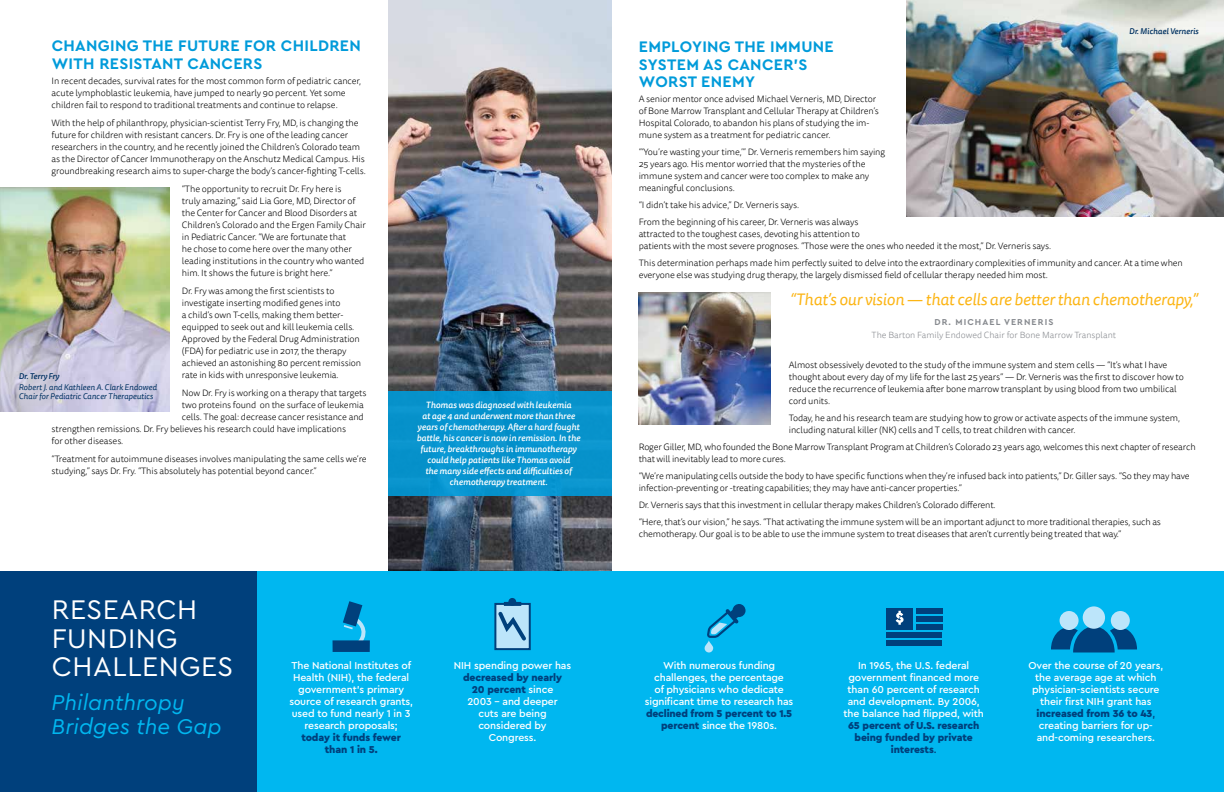
<style>
.page{position:relative;width:1224px;height:792px;background:#fff}
.page>*{position:absolute;margin:0;border:0;box-sizing:border-box;transform-origin:0 0}
.t1{font:28.3px/28.5px "Cera PRO";letter-spacing:.02em;color:#fff}
.t2{font:italic 22.4px/24.2px "Cera PRO";color:#00b7f0}
.t3{font:italic 16.5px "Tisa Sans OT";letter-spacing:-.01em;color:#fcb515}
.t4{font:700 16px/17.3px "Cera PRO";letter-spacing:.02em;color:#009bda}
.t5{font:500 10.5px/12px "Cera PRO";letter-spacing:-.01em;color:#fff;text-align:center}
.t6{font:900 10.5px/12px "Cera PRO";letter-spacing:-.01em;color:#00407c;text-align:center}
.t7{font:300 9.2px/12px "Tisa Sans OT";letter-spacing:-.01em;color:#000}
.t8{font:italic 500 9px/11px "Tisa Sans OT";color:#fff;text-align:center}
.t9{font:300 9px "Tisa Sans OT";color:#878a8f}
.t10{font:700 9px "Cera PRO";letter-spacing:.12em;color:#878a8f}
.t11{font:italic 8.2px/8.9px "Tisa Sans OT";color:#003161}
.t12{font:italic 500 8.2px "Tisa Sans OT";color:#003161}
.s1{font-weight:900;color:#00407c}
.s2{font-weight:500;color:#fff}
.s3{font-weight:500}
.s4{color:#00407c}
</style>
<div class="page">
<img style="left:0;top:187px;width:170px;height:225px">
<svg style="left:0;top:327px;width:72px;height:85px;background:#bebcc8"></svg>
<img style="left:389px;top:0;width:223px;height:572px">
<div style="left:0;top:572px;width:1224px;height:220px;background:#00407c"></div>
<div style="left:257px;top:572px;width:967px;height:220px;background:#00b7f0"></div>
<img style="left:907px;top:0;width:317px;height:216px">
<img style="left:639px;top:293px;width:132px;height:132px">
<div style="left:389px;top:392px;width:223px;height:104px;background:#0793ce"></div>
<svg style="left:343px;top:601px;width:23px;height:39px"></svg>
<div style="left:333px;top:640px;width:37px;height:12px;background:#00407c"></div>
<svg style="left:1051px;top:626px;width:86px;height:26px"></svg>
<div style="left:1083px;top:606px;width:22px;height:23px;background:#bce5fa;border-radius:50%"></div>
<div style="left:1111px;top:611px;width:19px;height:19px;background:#bce5fa;border-radius:50%"></div>
<div style="left:1060px;top:611px;width:19px;height:19px;background:#bce5fa;border-radius:50%"></div>
<div style="left:494px;top:603px;width:37px;height:47px;background:#bce5fa;border:2px solid #00407c"></div>
<svg style="left:504px;top:602px;width:17px;height:4px"></svg>
<div style="left:508px;top:598px;width:8px;height:8px;background:#00407c;border-radius:50%"></div>
<svg style="left:495px;top:608px;width:34px;height:36px"></svg>
<div style="left:886px;top:632px;width:56px;height:5px;background:#00407c"></div>
<div style="left:886px;top:641px;width:56px;height:5px;background:#00407c"></div>
<div style="left:916px;top:624px;width:26px;height:5px;background:#00407c"></div>
<div style="left:916px;top:616px;width:26px;height:5px;background:#00407c"></div>
<div style="left:886px;top:608px;width:27px;height:21px;background:#00407c"></div>
<div style="left:916px;top:608px;width:26px;height:5px;background:#00407c"></div>
<svg style="left:896px;top:611px;width:8px;height:14px"></svg>
<svg style="left:704px;top:604px;width:42px;height:49px"></svg>
<h3 class="t4" style="left:52px;top:37px;width:311px">CHANGING THE FUTURE FOR CHILDREN<br>WITH RESISTANT CANCERS</h3>
<p class="t7" style="left:52px;top:75px;width:311px">In recent decades, survival rates for the most common form of pediatric cancer, acute lymphoblastic leukemia, have jumped to nearly 90 percent. Yet some children fail to respond to traditional treatments and continue to relapse.</p>
<p class="t7" style="left:52px;top:117px;width:316px">With the help of philanthropy, physician-scientist Terry Fry, MD, is changing the future for children with resistant cancers. Dr. Fry is one of the leading cancer researchers in the country, and he recently joined the Children’s Colorado team as the Director of Cancer Immunotherapy on the Anschutz Medical Campus. His groundbreaking research aims to super-charge the body’s cancer-fighting T-cells.</p>
<p class="t7" style="left:182px;top:183px;width:186px">“The opportunity to recruit Dr. Fry here is<br>truly amazing,” said Lia Gore, MD, Director of the Center for Cancer and Blood Disorders at Children’s Colorado and the Ergen Family Chair in Pediatric Cancer. “We are fortunate that<br>he chose to come here over the many other leading institutions in the country who wanted him. It shows the future is bright here.”</p>
<p class="t7" style="left:182px;top:285px;width:181px">Dr. Fry was among the first scientists to investigate inserting modified genes into<br>a child’s own T-cells, making them better&shy;equipped to seek out and kill leukemia cells.<br>Approved by the Federal Drug Administration (FDA) for pediatric use in 2017, the therapy achieved an astonishing 80 percent remission rate in kids with unresponsive leukemia.</p>
<p class="t7" style="left:182px;top:387px;width:186px">Now Dr. Fry is working on a therapy that targets</p>
<p class="t7" style="left:182px;top:399px;width:184px">two proteins found on the surface of leukemia</p>
<p class="t7" style="left:182px;top:411px;width:183px">cells. The goal: decrease cancer resistance and</p>
<p class="t7" style="left:52px;top:423px;width:296px">strengthen remissions. Dr. Fry believes his research could have implications</p>
<p class="t7" style="left:52px;top:435px;width:73px">for other diseases.</p>
<p class="t7" style="left:52px;top:453px;width:317px">“Treatment for autoimmune diseases involves manipulating the same cells we’re studying,” says Dr. Fry. “This absolutely has potential beyond cancer.”</p>
<p class="t12" style="left:19px;top:371px;width:42px">Dr. Terry Fry</p>
<p class="t11" style="left:19px;top:384px;width:140px">Robert J. and Kathleen A. Clark Endowed<br>Chair for Pediatric Cancer Therapeutics</p>
<p class="t8" style="left:417px;top:400px;width:165px">Thomas was diagnosed with leukemia<br>at age 4 and underwent more than three years of chemotherapy. After a hard fought battle, his cancer is now in remission. In the future, breakthroughs in immunotherapy could help patients like Thomas avoid<br>the many side effects and difficulties of chemotherapy treatment.</p>
<h1 class="t1" style="left:52px;top:594px;width:183px">RESEARCH<br>FUNDING<br>CHALLENGES</h1>
<h2 class="t2" style="left:52px;top:689px;width:172px">Philanthropy<br>Bridges the Gap</h2>
<p class="t5" style="left:289px;top:659px;width:125px">The National Institutes of<br>Health (NIH), the federal government’s primary source of research grants, used to fund nearly 1 in 3 research proposals;</p>
<p class="t6" style="left:301px;top:731px;width:101px">today it funds fewer than 1 in 5.</p>
<p class="t5" style="left:454px;top:659px;width:119px">NIH spending power has</p>
<p class="t5" style="left:463px;top:671px;width:101px"><span class="s1">decreased by nearly<br>20 percent</span> since<br>2003 – and deeper cuts are being considered by<br>Congress.</p>
<p class="t12" style="left:1129px;top:26px;width:71px">Dr. Michael Verneris</p>
<h3 class="t4" style="left:639px;top:38px;width:196px">EMPLOYING THE IMMUNE<br>SYSTEM AS CANCER’S<br>WORST ENEMY</h3>
<p class="t7" style="left:639px;top:93px;width:242px">A senior mentor once advised Michael Verneris, MD, Director of Bone Marrow Transplant and Cellular Therapy at Children’s Hospital Colorado, to abandon his plans of studying the im&shy;mune system as a treatment for pediatric cancer.</p>
<p class="t7" style="left:639px;top:146px;width:248px">“‘You’re wasting your time,’” Dr. Verneris remembers him saying 25 years ago. His mentor worried that the mysteries of the immune system and cancer were too complex to make any meaningful conclusions.</p>
<p class="t7" style="left:639px;top:197px;width:221px;line-height:17px">“I didn’t take his advice,” Dr. Verneris says.<br>From the beginning of his career, Dr. Verneris was always</p>
<p class="t7" style="left:639px;top:228px;width:414px">attracted to the toughest cases, devoting his attention to<br>patients with the most severe prognoses. “Those were the ones who needed it the most,” Dr. Verneris says.</p>
<p class="t7" style="left:639px;top:257px;width:546px">This determination perhaps made him perfectly suited to delve into the extraordinary complexities of immunity and cancer. At a time when everyone else was studying drug therapy, the largely dismissed field of cellular therapy needed him most.</p>
<h3 class="t3" style="left:790px;top:290px;width:410px">“That’s our vision — that cells are better than chemotherapy,”</h3>
<p class="t10" style="left:934px;top:316px;width:120px">DR. MICHAEL VERNERIS</p>
<p class="t9" style="left:872px;top:330px;width:246px">The Barton Family Endowed Chair for Bone Marrow Transplant</p>
<p class="t7" style="left:789px;top:359px;width:396px">Almost obsessively devoted to the study of the immune system and stem cells — “It’s what I have thought about every day of my life for the last 25 years” — Dr. Verneris was the first to discover how to reduce the recurrence of leukemia after bone marrow transplant by using blood from two umbilical cord units.</p>
<p class="t7" style="left:789px;top:412px;width:393px">Today, he and his research team are studying how to grow or activate aspects of the immune system, including natural killer (NK) cells and T cells, to treat children with cancer.</p>
<p class="t7" style="left:639px;top:441px;width:558px">Roger Giller, MD, who founded the Bone Marrow Transplant Program at Children’s Colorado 23 years ago, welcomes this next chapter of research that will inevitably lead to more cures.</p>
<p class="t7" style="left:639px;top:470px;width:552px">“We’re manipulating cells outside the body to have specific functions when they’re infused back into patients,” Dr. Giller says. “So they may have infection-preventing or -treating capabilities; they may have anti-cancer properties.”</p>
<p class="t7" style="left:639px;top:497px;width:524px;line-height:17px">Dr. Verneris says that this investment in cellular therapy makes Children’s Colorado different.<br>“Here, that’s our vision,” he says. “That activating the immune system will be an important adjunct to more traditional therapies, such as</p>
<p class="t7" style="left:639px;top:528px;width:484px">chemotherapy. Our goal is to be able to use the immune system to treat diseases that aren’t currently being treated that way.”</p>
<p class="t5" style="left:645px;top:659px;width:150px">With numerous funding challenges, the percentage<br>of physicians who dedicate significant time to research has</p>
<p class="t6" style="left:646px;top:707px;width:148px">declined from 5 percent to 1.5 percent <span class="s2">since the 1980s.</span></p>
<p class="t5" style="left:844px;top:659px;width:142px">In 1965, the U.S. federal government financed more than 60 percent of research and development. By 2006, the balance had flipped, with</p>
<p class="t6" style="left:848px;top:719px;width:133px">65 percent of U.S. research being funded by private interests<span class="s3">.</span></p>
<p class="t5" style="left:1029px;top:659px;width:136px">Over the course of 20 years, the average age at which physician-scientists secure their first NIH grant has <span class="s1">increased from 36 to 43</span><span class="s4">, </span>creating barriers for up&shy;and-coming researchers.</p>
</div>
